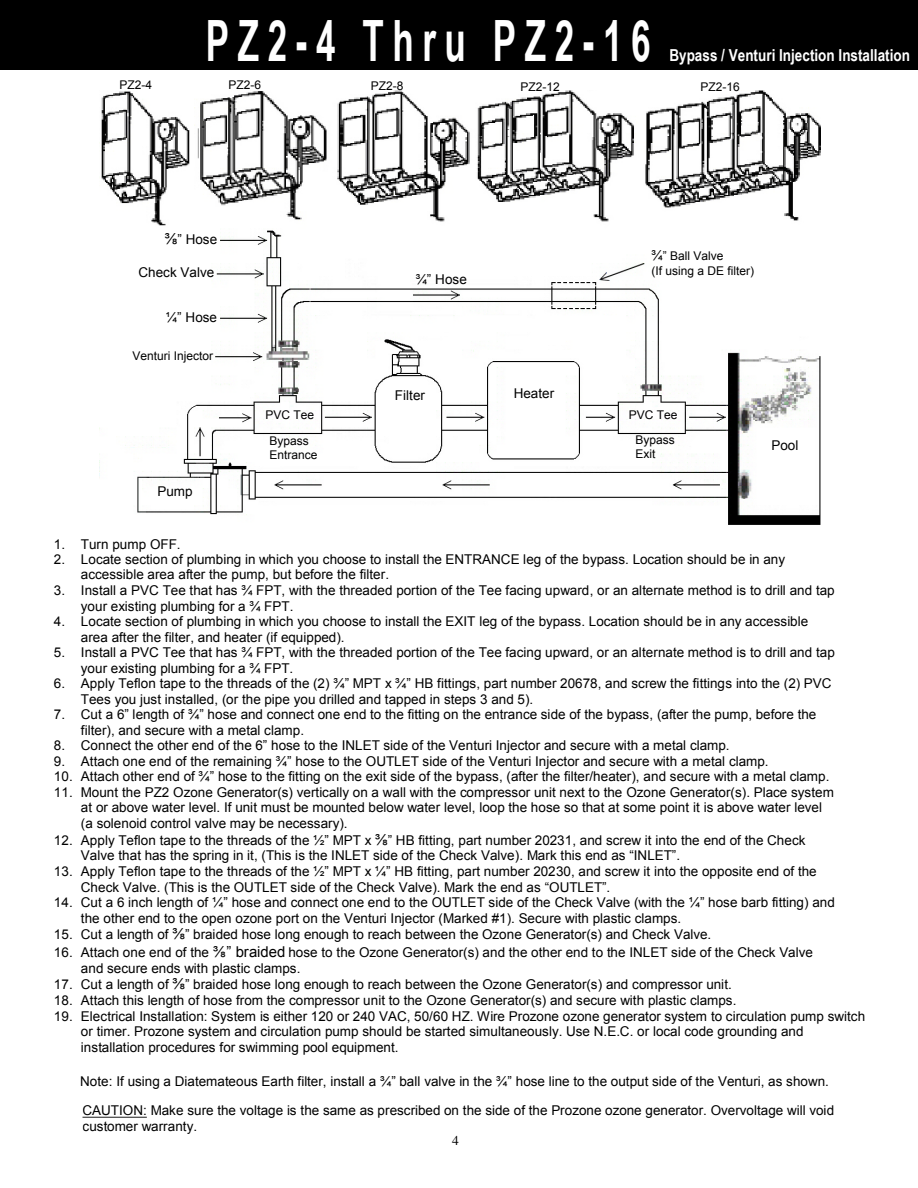
<style>
.page{position:relative;width:918px;height:1188px;background:#fff}
.page>*{position:absolute;margin:0;border:0;box-sizing:border-box;transform-origin:0 0}
.t1{font:700 57px "Arial Narrow";letter-spacing:.2em;color:#fff;scale:.75 1}
.t2{font:700 16.5px "Arial Narrow";color:#fff}
.t3{font:13.5px/15.5px "Arial";letter-spacing:.005em;color:#000}
.t4{font:13.5px "Times";color:#000}
.t5{font:12px/14.4px "Arial";color:#000}
.s1{font-size:15px}
.s2{font-size:13.5px}
</style>
<div class="page">
<img style="left:99px;top:90px;width:721px;height:435px">
<div style="left:0;top:0;width:918px;height:70px;background:#000"></div>
<hr style="left:83px;top:1117px;width:64px;height:1px;background:#000;border-radius:50%">
<h1 class="t1" style="left:206px;top:-3px;width:594px">PZ2-4 Thru PZ2-16</h1>
<p class="t2" style="left:669px;top:42px;width:242px">Bypass / Venturi Injection Installation</p>
<p class="t5" style="left:119px;top:78px;width:34px">PZ2-4</p>
<p class="t5" style="left:228px;top:78px;width:34px">PZ2-6</p>
<p class="t5" style="left:371px;top:78px;width:34px">PZ2-8</p>
<p class="t5" style="left:520px;top:80px;width:41px">PZ2-12</p>
<p class="t5" style="left:700px;top:80px;width:41px">PZ2-16</p>
<p class="t3" style="left:165px;top:232px;width:54px"><span class="s1">⅜</span>” Hose</p>
<p class="t3" style="left:138px;top:264px;width:78px">Check Valve</p>
<p class="t3" style="left:166px;top:309px;width:53px">¼” Hose</p>
<p class="t5" style="left:132px;top:348px;width:82px">Venturi Injector</p>
<p class="t3" style="left:157px;top:484px;width:37px">Pump</p>
<p class="t3" style="left:416px;top:272px;width:53px">¾” Hose</p>
<p class="t5" style="left:651px;top:249px;width:104px"><span class="s2">¾</span>” Ball Valve<br>(If using a DE filter)</p>
<p class="t3" style="left:395px;top:387px;width:32px">Filter</p>
<p class="t3" style="left:514px;top:386px;width:42px">Heater</p>
<p class="t5" style="left:265px;top:408px;width:50px">PVC Tee</p>
<p class="t5" style="left:629px;top:408px;width:50px">PVC Tee</p>
<p class="t5" style="left:269px;top:433px;width:49px">Bypass<br>Entrance</p>
<p class="t5" style="left:635px;top:433px;width:41px">Bypass<br>Exit</p>
<p class="t3" style="left:771px;top:438px;width:29px">Pool</p>
<p class="t3" style="left:54px;top:536px;width:128px">1. Turn pump OFF.</p>
<p class="t3" style="left:81px;top:552px;width:706px;text-indent:-27px">2. Locate section of plumbing in which you choose to install the ENTRANCE leg of the bypass. Location should be in any accessible area after the pump, but before the filter.</p>
<p class="t3" style="left:81px;top:583px;width:755px;text-indent:-27px">3. Install a PVC Tee that has ¾ FPT, with the threaded portion of the Tee facing upward, or an alternate method is to drill and tap your existing plumbing for a ¾ FPT.</p>
<p class="t3" style="left:81px;top:614px;width:729px;text-indent:-27px">4. Locate section of plumbing in which you choose to install the EXIT leg of the bypass. Location should be in any accessible area after the filter, and heater (if equipped).</p>
<p class="t3" style="left:81px;top:645px;width:755px;text-indent:-27px">5. Install a PVC Tee that has ¾ FPT, with the threaded portion of the Tee facing upward, or an alternate method is to drill and tap your existing plumbing for a ¾ FPT.</p>
<p class="t3" style="left:81px;top:676px;width:752px;text-indent:-27px">6. Apply Teflon tape to the threads of the (2) ¾” MPT x ¾” HB fittings, part number 20678, and screw the fittings into the (2) PVC<br>Tees you just installed, (or the pipe you drilled and tapped in steps 3 and 5).</p>
<p class="t3" style="left:81px;top:707px;width:737px;text-indent:-27px">7. Cut a 6” length of ¾” hose and connect one end to the fitting on the entrance side of the bypass, (after the pump, before the filter), and secure with a metal clamp.</p>
<p class="t3" style="left:54px;top:738px;width:677px">8. Connect the other end of the 6” hose to the INLET side of the Venturi Injector and secure with a metal clamp.</p>
<p class="t3" style="left:54px;top:753px;width:716px">9. Attach one end of the remaining ¾” hose to the OUTLET side of the Venturi Injector and secure with a metal clamp.</p>
<p class="t3" style="left:54px;top:769px;width:777px">10. Attach other end of ¾” hose to the fitting on the exit side of the bypass, (after the filter/heater), and secure with a metal clamp.</p>
<p class="t3" style="left:81px;top:784px;width:755px;text-indent:-27px">11. Mount the PZ2 Ozone Generator(s) vertically on a wall with the compressor unit next to the Ozone Generator(s). Place system at or above water level. If unit must be mounted below water level, loop the hose so that at some point it is above water level (a solenoid control valve may be necessary).</p>
<p class="t3" style="left:81px;top:832px;width:726px;line-height:15.9px;text-indent:-27px">12. Apply Teflon tape to the threads of the ½” MPT x <span class="s1">⅜</span>” HB fitting, part number 20231, and screw it into the end of the Check<br>Valve that has the spring in it, (This is the INLET side of the Check Valve). Mark this end as “INLET”.</p>
<p class="t3" style="left:81px;top:864px;width:737px;text-indent:-27px">13. Apply Teflon tape to the threads of the ½” MPT x ¼” HB fitting, part number 20230, and screw it into the opposite end of the<br>Check Valve. (This is the OUTLET side of the Check Valve). Mark the end as “OUTLET”.</p>
<p class="t3" style="left:81px;top:895px;width:756px;text-indent:-27px">14. Cut a 6 inch length of ¼” hose and connect one end to the OUTLET side of the Check Valve (with the ¼” hose barb fitting) and the other end to the open ozone port on the Venturi Injector (Marked #1). Secure with plastic clamps.</p>
<p class="t3" style="left:54px;top:927px;width:659px">15. Cut a length of <span class="s1">⅜</span>” braided hose long enough to reach between the Ozone Generator(s) and Check Valve.</p>
<p class="t3" style="left:81px;top:944px;width:733px;line-height:16px;text-indent:-27px">16. Attach one end of the <span class="s1">⅜” braided</span> hose to the Ozone Generator(s) and the other end to the INLET side of the Check Valve and secure ends with plastic clamps.</p>
<p class="t3" style="left:54px;top:977px;width:679px">17. Cut a length of <span class="s1">⅜</span>” braided hose long enough to reach between the Ozone Generator(s) and compressor unit.</p>
<p class="t3" style="left:54px;top:993px;width:684px">18. Attach this length of hose from the compressor unit to the Ozone Generator(s) and secure with plastic clamps.</p>
<p class="t3" style="left:81px;top:1009px;width:786px;text-indent:-27px">19. Electrical Installation: System is either 120 or 240 VAC, 50/60 HZ. Wire Prozone ozone generator system to circulation pump switch or timer. Prozone system and circulation pump should be started simultaneously. Use N.E.C. or local code grounding and installation procedures for swimming pool equipment.</p>
<p class="t3" style="left:80px;top:1074px;width:750px">Note: If using a Diatemateous Earth filter, install a ¾” ball valve in the ¾” hose line to the output side of the Venturi, as shown.</p>
<p class="t3" style="left:83px;top:1103px;width:753px">CAUTION: Make sure the voltage is the same as prescribed on the side of the Prozone ozone generator. Overvoltage will void customer warranty.</p>
<p class="t4" style="left:452px;top:1133px;width:8px">4</p>
</div>
